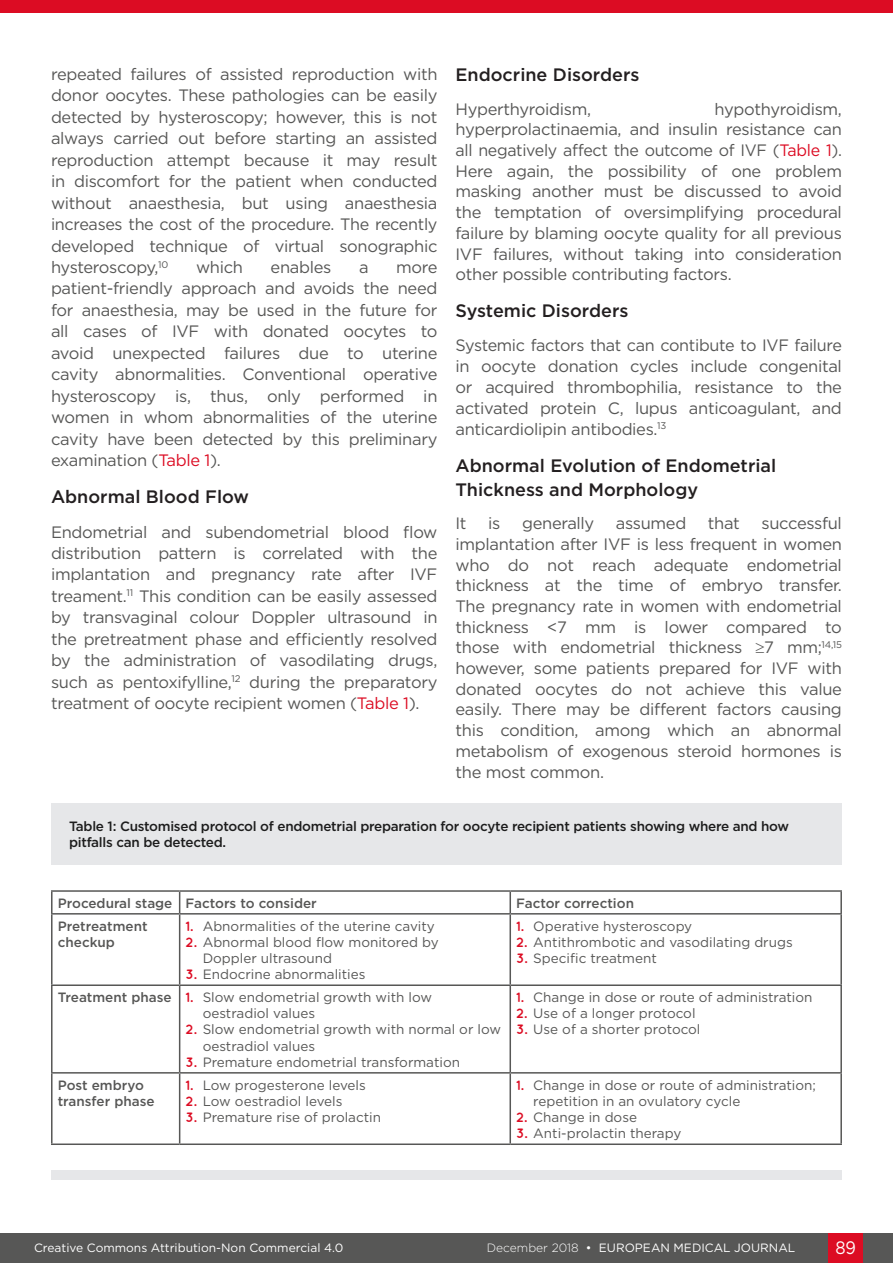
<style>
.page{position:relative;width:893px;height:1263px;background:#fff}
.page>*{position:absolute;margin:0;border:0;box-sizing:border-box;transform-origin:0 0}
.H3__Heading_3{font:500 18px/24px "Gotham";color:#231f20}
.t1{font:18px "Gotham";color:#fff;scale:.9 1}
.Body_Text{font:16.5px/21.5px "Gotham";letter-spacing:-.02em;color:#575756;text-align:justify}
.t2{font:13.5px/16.2px "Gotham";color:#575756}
.t3{font:500 13.5px/16.2px "Gotham";letter-spacing:-.02em;color:#1d1d1d}
.t4{font:500 13.5px/16.2px "Gotham";color:#575756}
.t5{font:12px "Gotham";color:#fff}
.s1{color:#dc0c23}
.s2{font-family:"Quicksand";font-weight:700;color:#dc0c23}
.s3{font-weight:300}
</style>
<div class="page">
<div style="left:0;top:1233px;width:893px;height:30px;background:#575756"></div>
<div style="left:829px;top:1233px;width:34px;height:30px;background:#dc0c23"></div>
<div style="left:51px;top:1170px;width:791px;height:9px;background:#e6e7e9"></div>
<div style="left:51px;top:803px;width:791px;height:62px;background:#e6e7e9"></div>
<hr style="left:51px;top:890px;width:129px;height:2px;background:#575756">
<hr style="left:51px;top:892px;width:2px;height:21px;background:#575756">
<hr style="left:180px;top:890px;width:330px;height:2px;background:#575756">
<svg style="left:179px;top:892px;width:1px;height:21px"></svg>
<hr style="left:510px;top:890px;width:332px;height:2px;background:#575756">
<hr style="left:509px;top:892px;width:2px;height:21px;background:#575756">
<hr style="left:840px;top:892px;width:2px;height:21px;background:#575756">
<hr style="left:51px;top:913px;width:129px;height:1px;background:#575756">
<hr style="left:51px;top:914px;width:2px;height:70px;background:#575756">
<hr style="left:180px;top:913px;width:330px;height:1px;background:#575756">
<hr style="left:179px;top:914px;width:1px;height:70px;background:#575756">
<hr style="left:510px;top:913px;width:332px;height:1px;background:#575756">
<hr style="left:509px;top:914px;width:2px;height:70px;background:#575756">
<hr style="left:840px;top:914px;width:2px;height:70px;background:#575756">
<hr style="left:51px;top:984px;width:129px;height:2px;background:#575756">
<hr style="left:51px;top:986px;width:2px;height:86px;background:#575756">
<hr style="left:180px;top:984px;width:330px;height:2px;background:#575756">
<hr style="left:179px;top:986px;width:1px;height:86px;background:#575756">
<hr style="left:510px;top:984px;width:332px;height:2px;background:#575756">
<hr style="left:509px;top:986px;width:2px;height:86px;background:#575756">
<hr style="left:840px;top:986px;width:2px;height:86px;background:#575756">
<hr style="left:51px;top:1072px;width:129px;height:1px;background:#575756">
<hr style="left:51px;top:1073px;width:2px;height:70px;background:#575756">
<hr style="left:180px;top:1072px;width:330px;height:1px;background:#575756">
<hr style="left:179px;top:1073px;width:1px;height:70px;background:#575756">
<hr style="left:510px;top:1072px;width:332px;height:1px;background:#575756">
<hr style="left:509px;top:1073px;width:2px;height:70px;background:#575756">
<hr style="left:840px;top:1073px;width:2px;height:70px;background:#575756">
<hr style="left:51px;top:1143px;width:129px;height:2px;background:#575756">
<hr style="left:180px;top:1143px;width:330px;height:2px;background:#575756">
<hr style="left:510px;top:1143px;width:332px;height:2px;background:#575756">
<div style="left:0;top:0;width:893px;height:13px;background:#dc0c23"></div>
<p class="Body_Text" style="left:51px;top:63px;width:388px">repeated failures of assisted reproduction with donor oocytes. These pathologies can be easily detected by hysteroscopy; however, this is not always carried out before starting an assisted reproduction attempt because it may result in discomfort for the patient when conducted without anaesthesia, but using anaesthesia increases the cost of the procedure. The recently developed technique of virtual sonographic hysteroscopy,<sup>10</sup></p>
<p class="Body_Text" style="left:196px;top:256px;width:48px">which</p>
<p class="Body_Text" style="left:271px;top:256px;width:62px">enables</p>
<p class="Body_Text" style="left:359px;top:256px;width:11px">a</p>
<p class="Body_Text" style="left:51px;top:256px;width:388px;text-indent:345px">more patient-friendly approach and avoids the need for anaesthesia, may be used in the future for all cases of IVF with donated oocytes to avoid unexpected failures due to uterine cavity abnormalities. Conventional operative hysteroscopy is, thus, only performed in women in whom abnormalities of the uterine cavity have been detected by this preliminary examination (<span class="s1">Table 1</span>).</p>
<p class="H3__Heading_3" style="left:51px;top:485px;width:200px">Abnormal Blood Flow</p>
<p class="Body_Text" style="left:51px;top:521px;width:388px">Endometrial and subendometrial blood flow distribution pattern is correlated with the implantation and pregnancy rate after IVF treament.<sup>11</sup> This condition can be easily assessed by transvaginal colour Doppler ultrasound in the pretreatment phase and efficiently resolved by the administration of vasodilating drugs, such as pentoxifylline,<sup>12</sup> during the preparatory treatment of oocyte recipient women (<span class="s1">Table 1</span>).</p>
<p class="H3__Heading_3" style="left:455px;top:63px;width:186px">Endocrine Disorders</p>
<p class="Body_Text" style="left:455px;top:98px;width:137px">Hyperthyroidism,</p>
<p class="Body_Text" style="left:455px;top:98px;width:388px;line-height:20.7px;text-indent:259px">hypothyroidism, hyperprolactinaemia, and insulin resistance can all negatively affect the outcome of IVF (<span class="s1">Table 1</span>).<br>Here again, the possibility of one problem masking another must be discussed to avoid the temptation of oversimplifying procedural failure by blaming oocyte quality for all previous IVF failures, without taking into consideration other possible contributing factors.</p>
<p class="H3__Heading_3" style="left:455px;top:298px;width:175px">Systemic Disorders</p>
<p class="Body_Text" style="left:455px;top:334px;width:388px;line-height:21px">Systemic factors that can contibute to IVF failure in oocyte donation cycles include congenital or acquired thrombophilia, resistance to the activated protein C, lupus anticoagulant, and anticardiolipin antibodies.<sup>13</sup></p>
<p class="H3__Heading_3" style="left:455px;top:453px;width:322px">Abnormal Evolution of Endometrial<br>Thickness and Morphology</p>
<p class="Body_Text" style="left:455px;top:512px;width:13px">It</p>
<p class="Body_Text" style="left:488px;top:512px;width:14px">is</p>
<p class="Body_Text" style="left:522px;top:512px;width:74px">generally</p>
<p class="Body_Text" style="left:616px;top:512px;width:72px">assumed</p>
<p class="Body_Text" style="left:708px;top:512px;width:33px">that</p>
<p class="Body_Text" style="left:455px;top:512px;width:388px;line-height:20.7px;text-indent:306px">successful implantation after IVF is less frequent in women who do not reach adequate endometrial thickness at the time of embryo transfer.<br>The pregnancy rate in women with endometrial thickness &lt;7 mm is lower compared to those with endometrial thickness ≥7 mm;<sup>14,15 </sup>however, some patients prepared for IVF with donated oocytes do not achieve this value easily. There may be different factors causing this condition, among which an abnormal metabolism of exogenous steroid hormones is the most common.</p>
<p class="t3" style="left:69px;top:817px;width:721px">Table 1: Customised protocol of endometrial preparation for oocyte recipient patients showing where and how pitfalls can be detected.</p>
<p class="t4" style="left:58px;top:895px;width:116px">Procedural stage</p>
<p class="t4" style="left:186px;top:895px;width:133px">Factors to consider</p>
<p class="t4" style="left:516px;top:895px;width:119px">Factor correction</p>
<p class="t4" style="left:58px;top:917px;width:91px">Pretreatment checkup</p>
<p class="t2" style="left:186px;top:917px;width:251px"><span class="s2">1.</span> Abnormalities of the uterine cavity</p>
<p class="t2" style="left:516px;top:917px;width:177px"><span class="s2">1.</span> Operative hysteroscopy</p>
<p class="t2" style="left:516px;top:934px;width:278px"><span class="s2">2.</span> Antithrombotic and vasodilating drugs</p>
<p class="t2" style="left:516px;top:950px;width:142px"><span class="s2">3.</span> Specific treatment</p>
<p class="t2" style="left:203px;top:934px;width:238px;text-indent:-17px"><span class="s2">2.</span> Abnormal blood flow monitored by<br>Doppler ultrasound</p>
<p class="t2" style="left:186px;top:966px;width:181px"><span class="s2">3.</span> Endocrine abnormalities</p>
<p class="t4" style="left:58px;top:989px;width:115px">Treatment phase</p>
<p class="t2" style="left:203px;top:989px;width:231px;text-indent:-17px"><span class="s2">1.</span> Slow endometrial growth with low oestradiol values</p>
<p class="t2" style="left:203px;top:1021px;width:300px;text-indent:-17px"><span class="s2">2.</span> Slow endometrial growth with normal or low oestradiol values</p>
<p class="t2" style="left:186px;top:1054px;width:276px"><span class="s2">3.</span> Premature endometrial transformation</p>
<p class="t4" style="left:58px;top:1076px;width:98px">Post embryo transfer phase</p>
<p class="t2" style="left:186px;top:1076px;width:182px"><span class="s2">1.</span> Low progesterone levels</p>
<p class="t2" style="left:186px;top:1093px;width:158px"><span class="s2">2.</span> Low oestradiol levels</p>
<p class="t2" style="left:186px;top:1109px;width:197px"><span class="s2">3.</span> Premature rise of prolactin</p>
<p class="t2" style="left:516px;top:989px;width:298px"><span class="s2">1.</span> Change in dose or route of administration</p>
<p class="t2" style="left:516px;top:1005px;width:181px"><span class="s2">2.</span> Use of a longer protocol</p>
<p class="t2" style="left:516px;top:1021px;width:186px"><span class="s2">3.</span> Use of a shorter protocol</p>
<p class="t2" style="left:533px;top:1076px;width:284px;text-indent:-17px"><span class="s2">1.</span> Change in dose or route of administration; repetition in an ovulatory cycle</p>
<p class="t2" style="left:516px;top:1109px;width:122px"><span class="s2">2.</span> Change in dose</p>
<p class="t2" style="left:516px;top:1125px;width:167px"><span class="s2">3.</span> Anti-prolactin therapy</p>
<p class="t5" style="left:34px;top:1240px;width:311px">Creative Commons Attribution-Non Commercial 4.0</p>
<p class="t5" style="left:487px;top:1240px;width:310px"><span class="s3">December 2018</span> • EUROPEAN MEDICAL JOURNAL</p>
<p class="t1" style="left:835px;top:1236px;width:24px">89</p>
</div>
